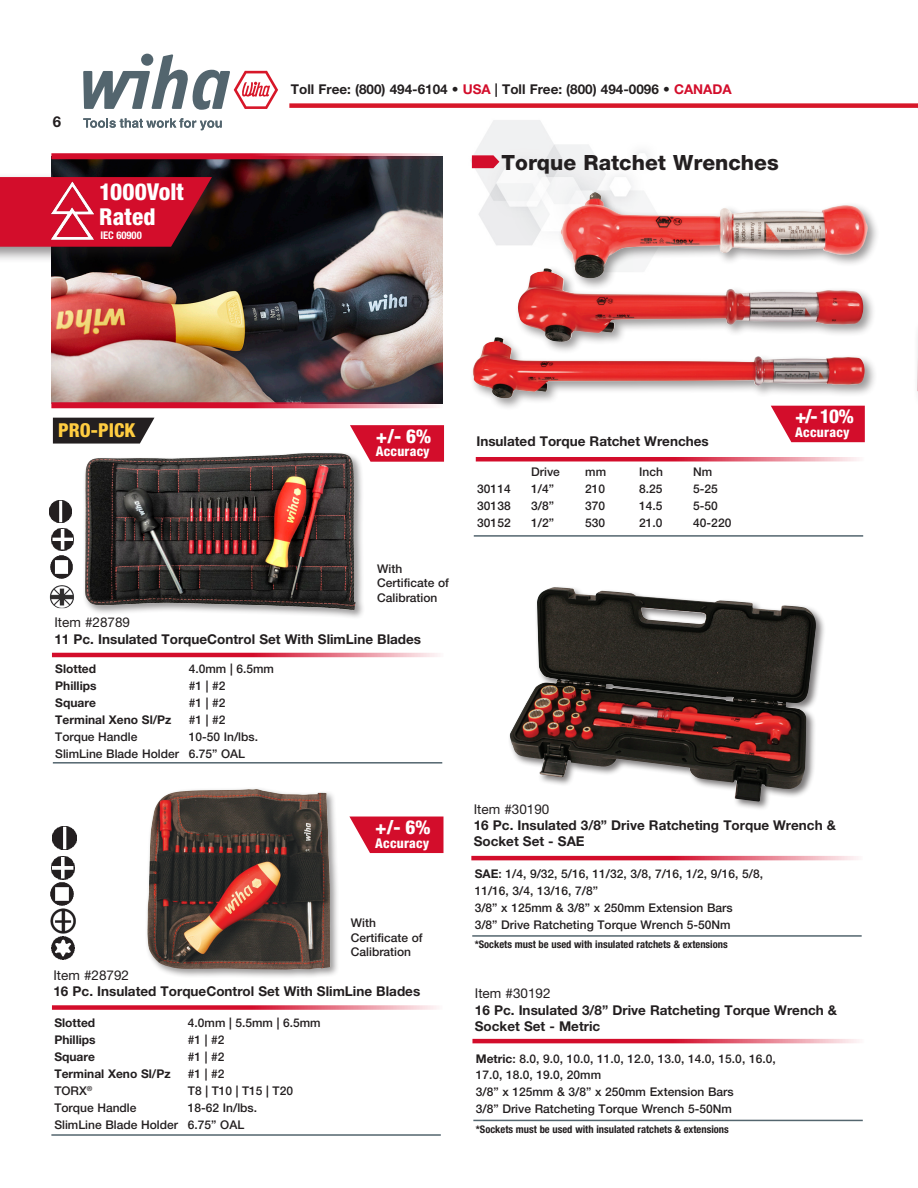
<style>
.page{position:relative;width:918px;height:1188px;background:#fff}
.page>*{position:absolute;margin:0;border:0;box-sizing:border-box;transform-origin:0 0}
.t1{font:800 condensed 23.25px "Helvetica Neue LT Std";color:#fff}
.t2{font:800 21px "Helvetica Neue LT Std";color:#231f20}
.t3{font:800 condensed 19.2px "Helvetica Neue LT Std";color:#fff}
.t4{font:800 condensed 19.2px "Helvetica Neue LT Std";color:#ffcd41}
.t5{font:700 15px "Helvetica Neue LT Std";color:#231f20}
.t6{font:700 13.5px/16.2px "Helvetica Neue LT Std";color:#231f20}
.t7{font:13.5px "Helvetica Neue LT Std";color:#231f20}
.t8{font:800 condensed 13.5px "Helvetica Neue LT Std";letter-spacing:.02em;color:#fff}
.t9{font:500 12px/14.4px "Helvetica Neue LT Std";color:#231f20}
.t10{font:700 12px "Helvetica Neue LT Std";color:#231f20}
.t11{font:700 condensed 10.65px "Helvetica Neue LT Std";color:#fff}
.t12{font:700 condensed 10.5px "Helvetica Neue LT Std";color:#231f20}
.s1{color:#d30d2b}
.s2{font-weight:700}
.s3{font-weight:400}
</style>
<div class="page">
<svg style="left:83px;top:118px;width:139px;height:12px"></svg>
<svg style="left:83px;top:54px;width:195px;height:56px"></svg>
<div style="left:289px;top:103px;width:629px;height:5px;background:#d71729"></div>
<img style="left:470px;top:120px;width:179px;height:125px">
<div style="left:515px;top:265px;width:361px;height:89px;background:#231f20;opacity:.45"></div>
<img style="left:517px;top:268px;width:346px;height:66px">
<svg style="left:476px;top:457px;width:383px;height:4px;background:#dc445b"></svg>
<div style="left:470px;top:334px;width:408px;height:77px;background:#231f20;opacity:.45"></div>
<img style="left:473px;top:337px;width:392px;height:61px">
<div style="left:558px;top:189px;width:323px;height:102px;background:#231f20;opacity:.45"></div>
<img style="left:561px;top:192px;width:307px;height:87px">
<svg style="left:472px;top:155px;width:27px;height:13px"></svg>
<hr style="left:474px;top:535px;width:389px;height:2px;background:#53656e">
<hr style="left:917px;top:357px;width:1px;height:34px;background:#d30d2b">
<svg style="left:771px;top:406px;width:94px;height:36px;background:#d72742"></svg>
<img style="left:50px;top:908px;width:26px;height:26px">
<img style="left:52px;top:937px;width:23px;height:23px">
<img style="left:52px;top:159px;width:391px;height:243px">
<svg style="left:49px;top:506px;width:17px;height:17px"></svg>
<img style="left:50px;top:500px;width:22px;height:22px">
<svg style="left:57px;top:534px;width:17px;height:17px"></svg>
<img style="left:51px;top:528px;width:22px;height:22px">
<img style="left:49px;top:585px;width:25px;height:23px">
<img style="left:50px;top:556px;width:23px;height:23px">
<svg style="left:53px;top:418px;width:101px;height:26px;background:#353132"></svg>
<svg style="left:52px;top:653px;width:386px;height:4px;background:#dc445b"></svg>
<svg style="left:52px;top:833px;width:25px;height:17px"></svg>
<img style="left:53px;top:826px;width:23px;height:23px">
<svg style="left:51px;top:862px;width:17px;height:18px"></svg>
<img style="left:52px;top:856px;width:23px;height:23px">
<img style="left:51px;top:883px;width:23px;height:23px">
<div style="left:145px;top:787px;width:195px;height:192px;background:#231f20;opacity:.45"></div>
<img style="left:147px;top:789px;width:183px;height:180px">
<svg style="left:52px;top:1005px;width:385px;height:5px;background:#e0566b"></svg>
<div style="left:0;top:172px;width:228px;height:92px;background:#231f20;opacity:.5"></div>
<svg style="left:0;top:177px;width:212px;height:70px;background:#bb0d27"></svg>
<img style="left:47px;top:181px;width:48px;height:69px">
<hr style="left:53px;top:762px;width:389px;height:2px;background:#53656e">
<hr style="left:51px;top:1134px;width:390px;height:2px;background:#53656e">
<svg style="left:51px;top:153px;width:392px;height:6px;background:#c7364c"></svg>
<svg style="left:51px;top:402px;width:392px;height:6px;background:#ca3a51"></svg>
<svg style="left:350px;top:425px;width:94px;height:37px;background:#d61f3b"></svg>
<svg style="left:349px;top:817px;width:94px;height:36px;background:#d82843"></svg>
<div style="left:83px;top:451px;width:282px;height:169px;background:#231f20;opacity:.45"></div>
<img style="left:85px;top:453px;width:271px;height:157px">
<div style="left:508px;top:585px;width:318px;height:226px;background:#231f20;opacity:.6"></div>
<img style="left:509px;top:587px;width:307px;height:215px">
<svg style="left:471px;top:856px;width:387px;height:4px;background:#dc445b"></svg>
<hr style="left:472px;top:935px;width:390px;height:2px;background:#53656e">
<svg style="left:472px;top:1039px;width:387px;height:4px;background:#dc445b"></svg>
<hr style="left:473px;top:1120px;width:390px;height:1px;background:#53656e">
<p class="t5" style="left:53px;top:112px;width:10px">6</p>
<p class="t1" style="left:99px;top:178px;width:86px">1000Volt</p>
<p class="t1" style="left:99px;top:202px;width:58px">Rated</p>
<p class="t11" style="left:100px;top:229px;width:43px">IEC 60900</p>
<p class="t6" style="left:291px;top:81px;width:442px">Toll Free: (800) 494-6104 • <span class="s1">USA</span> | Toll Free: (800) 494-0096 • <span class="s1">CANADA</span></p>
<p class="t2" style="left:502px;top:150px;width:279px">Torque Ratchet Wrenches</p>
<p class="t4" style="left:58px;top:418px;width:79px">PRO-PICK</p>
<p class="t3" style="left:376px;top:424px;width:57px">+/- 6%</p>
<p class="t8" style="left:376px;top:443px;width:55px">Accuracy</p>
<p class="t9" style="left:377px;top:561px;width:73px">With<br>Certificate of<br>Calibration</p>
<p class="t7" style="left:54px;top:615px;width:77px">Item #28789</p>
<p class="t6" style="left:54px;top:630px;width:368px">11 Pc. Insulated TorqueControl Set With SlimLine Blades</p>
<p class="t10" style="left:55px;top:662px;width:42px">Slotted</p>
<p class="t9" style="left:189px;top:662px;width:87px">4.0mm | 6.5mm</p>
<p class="t10" style="left:55px;top:679px;width:43px">Phillips</p>
<p class="t9" style="left:189px;top:679px;width:38px">#1 | #2</p>
<p class="t10" style="left:55px;top:696px;width:42px">Square</p>
<p class="t9" style="left:189px;top:696px;width:38px">#1 | #2</p>
<p class="t10" style="left:55px;top:713px;width:118px">Terminal Xeno Sl/Pz</p>
<p class="t9" style="left:189px;top:713px;width:38px">#1 | #2</p>
<p class="t9" style="left:55px;top:730px;width:84px">Torque Handle</p>
<p class="t9" style="left:189px;top:730px;width:71px">10-50 In/lbs.</p>
<p class="t9" style="left:55px;top:747px;width:191px">SlimLine Blade Holder 6.75” OAL</p>
<p class="t6" style="left:476px;top:433px;width:234px">Insulated Torque Ratchet Wrenches</p>
<p class="t9" style="left:531px;top:465px;width:30px">Drive</p>
<p class="t9" style="left:585px;top:465px;width:22px">mm</p>
<p class="t9" style="left:639px;top:465px;width:25px">Inch</p>
<p class="t9" style="left:693px;top:465px;width:21px">Nm</p>
<p class="t9" style="left:477px;top:482px;width:35px">30114</p>
<p class="t9" style="left:531px;top:482px;width:24px">1/4”</p>
<p class="t9" style="left:585px;top:482px;width:22px">210</p>
<p class="t9" style="left:639px;top:482px;width:25px">8.25</p>
<p class="t9" style="left:693px;top:482px;width:26px">5-25</p>
<p class="t9" style="left:477px;top:498px;width:35px">30138</p>
<p class="t9" style="left:531px;top:498px;width:24px">3/8”</p>
<p class="t9" style="left:585px;top:498px;width:22px">370</p>
<p class="t9" style="left:639px;top:498px;width:25px">14.5</p>
<p class="t9" style="left:693px;top:498px;width:26px">5-50</p>
<p class="t9" style="left:477px;top:515px;width:35px">30152</p>
<p class="t9" style="left:531px;top:515px;width:24px">1/2”</p>
<p class="t9" style="left:585px;top:515px;width:22px">530</p>
<p class="t9" style="left:639px;top:515px;width:25px">21.0</p>
<p class="t9" style="left:693px;top:515px;width:40px">40-220</p>
<p class="t3" style="left:795px;top:404px;width:60px">+/- 10%</p>
<p class="t8" style="left:795px;top:424px;width:56px">Accuracy</p>
<p class="t3" style="left:375px;top:815px;width:57px">+/- 6%</p>
<p class="t8" style="left:375px;top:834px;width:55px">Accuracy</p>
<p class="t9" style="left:351px;top:916px;width:73px">With<br>Certificate of<br>Calibration</p>
<p class="t7" style="left:53px;top:967px;width:77px">Item #28792</p>
<p class="t6" style="left:53px;top:983px;width:368px">16 Pc. Insulated TorqueControl Set With SlimLine Blades</p>
<p class="t10" style="left:54px;top:1016px;width:42px">Slotted</p>
<p class="t9" style="left:188px;top:1016px;width:134px">4.0mm | 5.5mm | 6.5mm</p>
<p class="t10" style="left:54px;top:1033px;width:43px">Phillips</p>
<p class="t9" style="left:188px;top:1033px;width:38px">#1 | #2</p>
<p class="t10" style="left:54px;top:1050px;width:42px">Square</p>
<p class="t9" style="left:188px;top:1050px;width:38px">#1 | #2</p>
<p class="t10" style="left:54px;top:1067px;width:118px">Terminal Xeno Sl/Pz</p>
<p class="t9" style="left:188px;top:1067px;width:38px">#1 | #2</p>
<p class="t9" style="left:54px;top:1084px;width:40px">TORX<sup>®</sup></p>
<p class="t9" style="left:188px;top:1084px;width:107px">T8 | T10 | T15 | T20</p>
<p class="t9" style="left:54px;top:1101px;width:84px">Torque Handle</p>
<p class="t9" style="left:188px;top:1101px;width:71px">18-62 In/lbs.</p>
<p class="t9" style="left:54px;top:1118px;width:191px">SlimLine Blade Holder 6.75” OAL</p>
<p class="t7" style="left:474px;top:801px;width:77px">Item #30190</p>
<p class="t6" style="left:474px;top:817px;width:364px">16 Pc. Insulated 3/8” Drive Ratcheting Torque Wrench &amp;<br>Socket Set - SAE</p>
<p class="t9" style="left:475px;top:865px;width:290px;line-height:17px"><span class="s2">SAE</span>: 1/4, 9/32, 5/16, 11/32, 3/8, 7/16, 1/2, 9/16, 5/8,<br>11/16, 3/4, 13/16, 7/8”</p>
<p class="t9" style="left:475px;top:900px;width:259px">3/8” x 125mm &amp; 3/8” x 250mm Extension Bars</p>
<p class="t9" style="left:475px;top:917px;width:257px">3/8” Drive Ratcheting Torque Wrench 5-50Nm</p>
<p class="t12" style="left:475px;top:938px;width:255px">*Sockets must be used with insulated ratchets &amp; extensions</p>
<p class="t6" style="left:475px;top:985px;width:364px"><span class="s3">Item #30192<br></span>16 Pc. Insulated 3/8” Drive Ratcheting Torque Wrench &amp;<br>Socket Set - Metric</p>
<p class="t9" style="left:476px;top:1051px;width:301px"><span class="s2">Metric</span>: 8.0, 9.0, 10.0, 11.0, 12.0, 13.0, 14.0, 15.0, 16.0,</p>
<p class="t9" style="left:476px;top:1068px;width:127px">17.0, 18.0, 19.0, 20mm</p>
<p class="t9" style="left:476px;top:1085px;width:259px">3/8” x 125mm &amp; 3/8” x 250mm Extension Bars</p>
<p class="t9" style="left:476px;top:1102px;width:257px">3/8” Drive Ratcheting Torque Wrench 5-50Nm</p>
<p class="t12" style="left:476px;top:1123px;width:255px">*Sockets must be used with insulated ratchets &amp; extensions</p>
</div>
